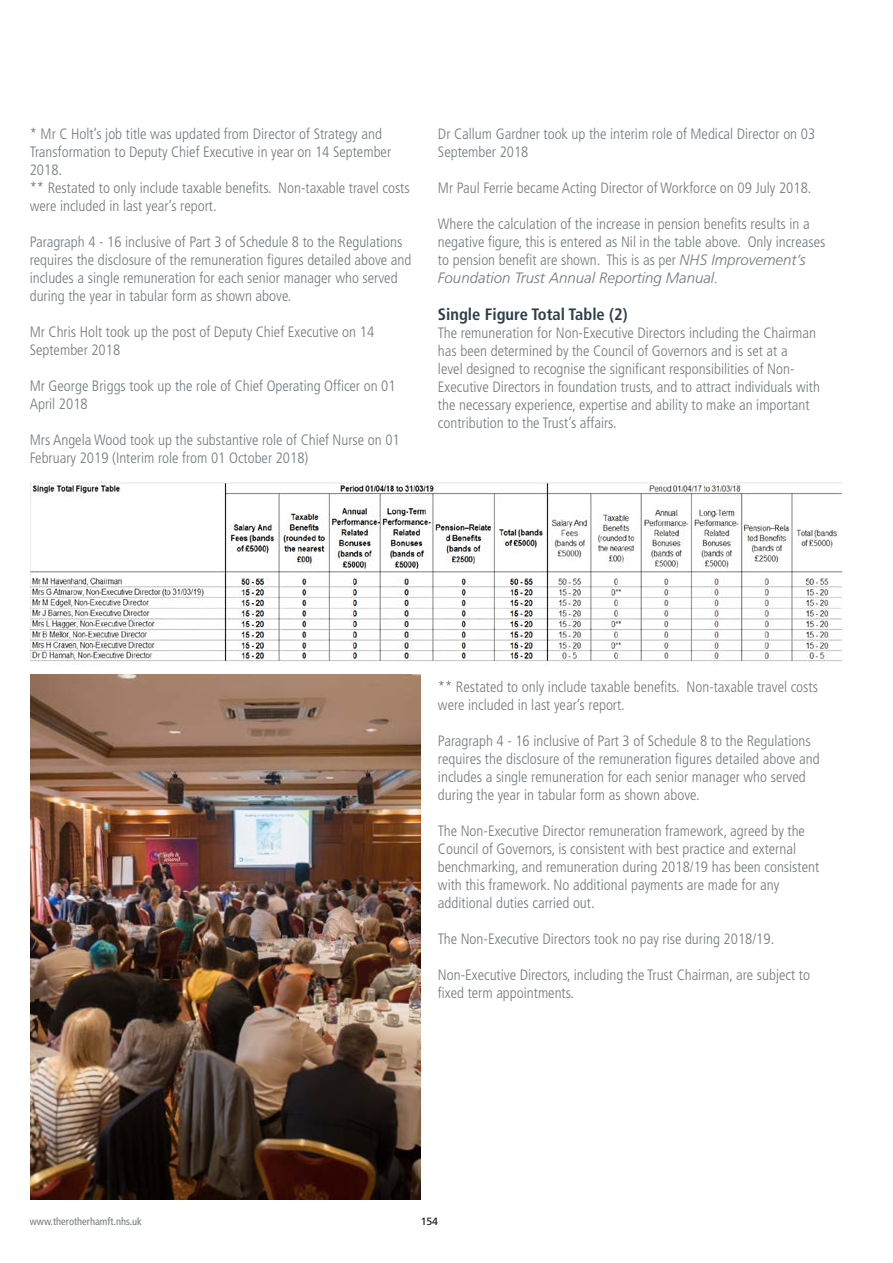
<style>
.page{position:relative;width:893px;height:1263px;background:#fff}
.page>*{position:absolute;margin:0;border:0;box-sizing:border-box;transform-origin:0 0}
.t1{font:700 condensed 16.5px "Frutiger";color:#2c3f48}
.t2{font:300 condensed 15px/18px "Frutiger";color:#717a7e}
.t3{font:condensed 10.5px "Frutiger";color:#717a7e}
.t4{font:10.5px "Frutiger";color:#121212}
.s1{font-style:italic;font-stretch:normal}
</style>
<div class="page">
<img style="left:30px;top:482px;width:811px;height:183px">
<img style="left:30px;top:675px;width:391px;height:524px">
<p class="t2" style="left:30px;top:125px;width:381px">* Mr C Holt’s job title was updated from Director of Strategy and Transformation to Deputy Chief Executive in year on 14 September 2018.<br>** Restated to only include taxable benefits. Non-taxable travel costs were included in last year’s report.</p>
<p class="t2" style="left:30px;top:233px;width:383px">Paragraph 4 - 16 inclusive of Part 3 of Schedule 8 to the Regulations requires the disclosure of the remuneration figures detailed above and includes a single remuneration for each senior manager who served during the year in tabular form as shown above.</p>
<p class="t2" style="left:30px;top:323px;width:346px">Mr Chris Holt took up the post of Deputy Chief Executive on 14<br>September 2018</p>
<p class="t2" style="left:30px;top:377px;width:367px">Mr George Briggs took up the role of Chief Operating Officer on 01<br>April 2018</p>
<p class="t2" style="left:30px;top:431px;width:372px">Mrs Angela Wood took up the substantive role of Chief Nurse on 01<br>February 2019 (Interim role from 01 October 2018)</p>
<p class="t2" style="left:438px;top:125px;width:379px">Dr Callum Gardner took up the interim role of Medical Director on 03<br>September 2018</p>
<p class="t2" style="left:438px;top:179px;width:375px">Mr Paul Ferrie became Acting Director of Workforce on 09 July 2018.</p>
<p class="t2" style="left:438px;top:215px;width:389px">Where the calculation of the increase in pension benefits results in a negative figure, this is entered as Nil in the table above. Only increases to pension benefit are shown. This is as per <span class="s1">NHS Improvement’s Foundation Trust Annual Reporting Manual.</span></p>
<p class="t1" style="left:438px;top:305px;width:191px">Single Figure Total Table (2)</p>
<p class="t2" style="left:438px;top:324px;width:383px">The remuneration for Non-Executive Directors including the Chairman has been determined by the Council of Governors and is set at a<br>level designed to recognise the significant responsibilities of Non-Executive Directors in foundation trusts, and to attract individuals with the necessary experience, expertise and ability to make an important contribution to the Trust’s affairs.</p>
<p class="t2" style="left:438px;top:678px;width:381px">** Restated to only include taxable benefits. Non-taxable travel costs were included in last year’s report.</p>
<p class="t2" style="left:438px;top:732px;width:383px">Paragraph 4 - 16 inclusive of Part 3 of Schedule 8 to the Regulations requires the disclosure of the remuneration figures detailed above and includes a single remuneration for each senior manager who served during the year in tabular form as shown above.</p>
<p class="t2" style="left:438px;top:822px;width:383px">The Non-Executive Director remuneration framework, agreed by the Council of Governors, is consistent with best practice and external benchmarking, and remuneration during 2018/19 has been consistent with this framework. No additional payments are made for any additional duties carried out.</p>
<p class="t2" style="left:438px;top:930px;width:338px">The Non-Executive Directors took no pay rise during 2018/19.</p>
<p class="t2" style="left:438px;top:966px;width:373px">Non-Executive Directors, including the Trust Chairman, are subject to fixed term appointments.</p>
<p class="t3" style="left:30px;top:1215px;width:114px">www.therotherhamft.nhs.uk</p>
<p class="t4" style="left:421px;top:1215px;width:19px">154</p>
</div>
